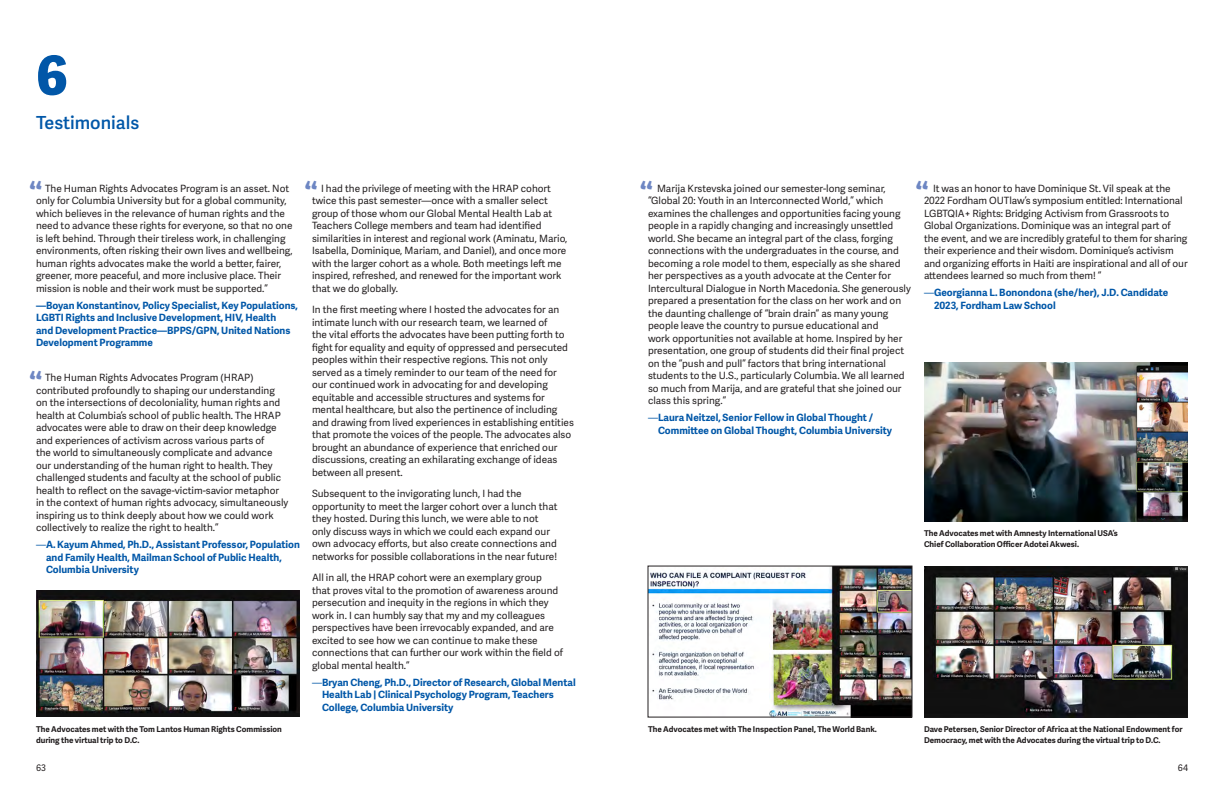
<style>
.page{position:relative;width:1224px;height:792px;background:#fff}
.page>*{position:absolute;margin:0;border:0;box-sizing:border-box;transform-origin:0 0}
.BODY{font:54px "Adelle Sans Eb";color:#0157a8}
.WORKSHOP-title{font:600 39.5px "Adelle";color:#6d86c3}
.BODY-2{font:18px "Adelle Sans Sb";color:#0157a8}
.BODY-3{font:10px/12.5px "Adelle Sans";color:#231f20}
.BODY-4{font:700 10px/12.5px "Adelle Sans";color:#0157a8}
.t1{font:9px "Adelle Sans";color:#231f20}
.t2{font:700 8px/11px "Adelle Sans";color:#231f20}
.s1{font-weight:400}
</style>
<div class="page">
<img style="left:924px;top:566px;width:264px;height:151px">
<img style="left:650px;top:568px;width:260px;height:147px">
<div style="left:648px;top:566px;width:264px;height:151px;border:1px solid #231f20"></div>
<img style="left:36px;top:590px;width:264px;height:126px">
<img style="left:924px;top:362px;width:264px;height:159px">
<p class="BODY" style="left:36px;top:36px;width:33px">6</p>
<p class="BODY-2" style="left:36px;top:109px;width:105px">Testimonials</p>
<p class="WORKSHOP-title" style="left:29px;top:168px;width:16px">“</p>
<p class="WORKSHOP-title" style="left:304px;top:168px;width:16px">“</p>
<p class="WORKSHOP-title" style="left:639px;top:168px;width:16px">“</p>
<p class="WORKSHOP-title" style="left:915px;top:168px;width:16px">“</p>
<p class="BODY-3" style="left:312px;top:182px;width:257px;text-indent:9px">I had the privilege of meeting with the HRAP cohort twice this past semester—once with a smaller select group of those whom our Global Mental Health Lab at Teachers College members and team had identified similarities in interest and regional work (Aminatu, Mario, Isabella, Dominique, Mariam, and Daniel), and once more with the larger cohort as a whole. Both meetings left me inspired, refreshed, and renewed for the important work that we do globally.</p>
<p class="BODY-3" style="left:312px;top:303px;width:263px">In the first meeting where I hosted the advocates for an intimate lunch with our research team, we learned of<br>the vital efforts the advocates have been putting forth to fight for equality and equity of oppressed and persecuted peoples within their respective regions. This not only served as a timely reminder to our team of the need for our continued work in advocating for and developing equitable and accessible structures and systems for mental healthcare, but also the pertinence of including and drawing from lived experiences in establishing entities that promote the voices of the people. The advocates also brought an abundance of experience that enriched our discussions, creating an exhilarating exchange of ideas between all present.</p>
<p class="BODY-3" style="left:312px;top:487px;width:247px">Subsequent to the invigorating lunch, I had the opportunity to meet the larger cohort over a lunch that they hosted. During this lunch, we were able to not only discuss ways in which we could each expand our own advocacy efforts, but also create connections and networks for possible collaborations in the near future!</p>
<p class="BODY-3" style="left:312px;top:571px;width:252px">All in all, the HRAP cohort were an exemplary group that proves vital to the promotion of awareness around persecution and inequity in the regions in which they work in. I can humbly say that my and my colleagues perspectives have been irrevocably expanded, and are excited to see how we can continue to make these connections that can further our work within the field of global mental health.”</p>
<p class="BODY-4" style="left:322px;top:676px;width:255px;text-indent:-10px"><span class="s1">—</span>Bryan Cheng, Ph.D., Director of Research, Global Mental<br>Health Lab | Clinical Psychology Program, Teachers<br>College, Columbia University</p>
<p class="BODY-3" style="left:36px;top:182px;width:258px;text-indent:9px">The Human Rights Advocates Program is an asset. Not only for Columbia University but for a global community, which believes in the relevance of human rights and the need to advance these rights for everyone, so that no one is left behind. Through their tireless work, in challenging environments, often risking their own lives and wellbeing, human rights advocates make the world a better, fairer, greener, more peaceful, and more inclusive place. Their mission is noble and their work must be supported.”</p>
<p class="BODY-4" style="left:36px;top:299px;width:263px">—Boyan Konstantinov, Policy Specialist, Key Populations, LGBTI Rights and Inclusive Development, HIV, Health<br>and Development Practice—BPPS/GPN, United Nations Development Programme</p>
<p class="BODY-3" style="left:36px;top:371px;width:254px;text-indent:9px">The Human Rights Advocates Program (HRAP) contributed profoundly to shaping our understanding on the intersections of decoloniality, human rights and health at Columbia’s school of public health. The HRAP advocates were able to draw on their deep knowledge and experiences of activism across various parts of<br>the world to simultaneously complicate and advance our understanding of the human right to health. They challenged students and faculty at the school of public health to reflect on the savage-victim-savior metaphor in the context of human rights advocacy, simultaneously inspiring us to think deeply about how we could work collectively to realize the right to health.”</p>
<p class="BODY-4" style="left:46px;top:538px;width:255px;text-indent:-10px"><span class="s1">—</span>A. Kayum Ahmed, Ph.D., Assistant Professor, Population and Family Health, Mailman School of Public Health,<br>Columbia University</p>
<p class="BODY-3" style="left:648px;top:182px;width:264px;text-indent:9px">Marija Krstevska joined our semester-long seminar, “Global 20: Youth in an Interconnected World,” which examines the challenges and opportunities facing young people in a rapidly changing and increasingly unsettled world. She became an integral part of the class, forging connections with the undergraduates in the course, and becoming a role model to them, especially as she shared her perspectives as a youth advocate at the Center for Intercultural Dialogue in North Macedonia. She generously prepared a presentation for the class on her work and on the daunting challenge of “brain drain” as many young people leave the country to pursue educational and<br>work opportunities not available at home. Inspired by her presentation, one group of students did their final project on the “push and pull” factors that bring international students to the U.S., particularly Columbia. We all learned so much from Marija, and are grateful that she joined our class this spring.”</p>
<p class="BODY-4" style="left:658px;top:411px;width:236px;text-indent:-10px"><span class="s1">—</span>Laura Neitzel, Senior Fellow in Global Thought /<br>Committee on Global Thought, Columbia University</p>
<p class="BODY-3" style="left:924px;top:182px;width:265px;text-indent:9px">It was an honor to have Dominique St. Vil speak at the 2022 Fordham OUTlaw’s symposium entitled: International LGBTQIA+ Rights: Bridging Activism from Grassroots to Global Organizations. Dominique was an integral part of the event, and we are incredibly grateful to them for sharing their experience and their wisdom. Dominique’s activism and organizing efforts in Haiti are inspirational and all of our attendees learned so much from them! “</p>
<p class="BODY-4" style="left:934px;top:286px;width:236px;text-indent:-10px"><span class="s1">—</span>Georgianna L. Bonondona (she/her), J.D. Candidate<br>2023, Fordham Law School</p>
<p class="WORKSHOP-title" style="left:29px;top:358px;width:16px">“</p>
<p class="t2" style="left:924px;top:527px;width:195px">The Advocates met with Amnesty International USA’s<br>Chief Collaboration Officer Adotei Akwesi.</p>
<p class="t2" style="left:36px;top:723px;width:247px">The Advocates met with the Tom Lantos Human Rights Commission during the virtual trip to D.C.</p>
<p class="t2" style="left:648px;top:723px;width:230px">The Advocates met with The Inspection Panel, The World Bank.</p>
<p class="t2" style="left:924px;top:723px;width:260px">Dave Petersen, Senior Director of Africa at the National Endowment for<br>Democracy, met with the Advocates during the virtual trip to D.C.</p>
<p class="t1" style="left:36px;top:761px;width:11px">63</p>
<p class="t1" style="left:1178px;top:761px;width:12px">64</p>
</div>
